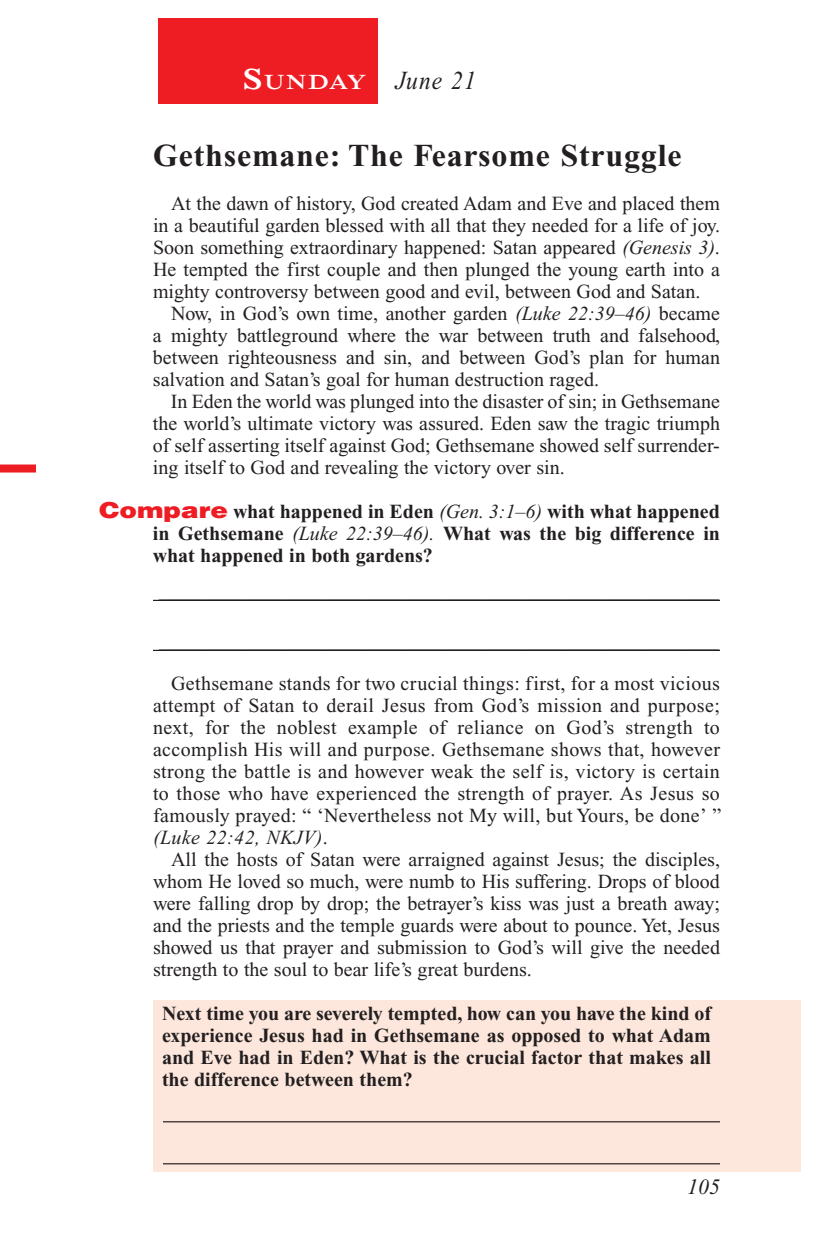
<style>
.page{position:relative;width:819px;height:1260px;background:#fff}
.page>*{position:absolute;margin:0;border:0;box-sizing:border-box;transform-origin:0 0}
.Head{font:700 32px "Times New Roman PS Std";letter-spacing:.025em;color:#231f20}
.Lesson_Dates{font:italic 26px "Times New Roman PS Std";letter-spacing:.05em;color:#231f20;scale:.9 1}
.t1{font:italic 22px "Times New Roman PS Std";color:#231f20}
.Daily_Header{font:600 21px "Times NRMT Std";letter-spacing:.045em;color:#fff;scale:1.1 1}
.Body{font:20px/22px "Times New Roman PS Std";color:#231f20;text-align:justify}
.x-screened_box-text{font:700 20px/22px "Times New Roman PS Std";color:#231f20;text-align:justify}
.Question{font:700 20px/22px "Times New Roman PS Std";color:#231f20;text-align:justify}
.Blank_Lines_SB{font:700 20px "Times New Roman PS Std";color:#231f20}
.Blank_Lines_SB-2{font:20px "Times New Roman PS Std";color:#231f20}
.s1{font-size:30px}
.s2{font-style:italic}
.s3{font-family:"Helvetica LT Std";font-weight:900;font-size:22px;color:#ee1d23}
.s4{font-weight:400;font-style:italic}
</style>
<div class="page">
<div style="left:158px;top:18px;width:220px;height:86px;background:#ee1d23"></div>
<div style="left:0;top:465px;width:36px;height:8px;background:#ee1d23"></div>
<div style="left:153px;top:1000px;width:648px;height:172px;background:#fde7dc"></div>
<hr style="left:153px;top:600px;width:567px;height:1px;background:#231f20">
<hr style="left:153px;top:650px;width:567px;height:1px;background:#231f20">
<hr style="left:163px;top:1121px;width:557px;height:1px;background:#231f20">
<hr style="left:163px;top:1163px;width:557px;height:1px;background:#231f20">
<p class="Daily_Header" style="left:243px;top:70px;width:114px"><span class="s1">S</span>UNDAY</p>
<p class="Lesson_Dates" style="left:396px;top:66px;width:91px">June 21</p>
<p class="Head" style="left:153px;top:138px;width:530px">Gethsemane: The Fearsome Struggle</p>
<p class="Body" style="left:153px;top:193px;width:569px;text-align:left;text-indent:18px">At the dawn of history, God created Adam and Eve and placed them in a beautiful garden blessed with all that they needed for a life of joy.<br>Soon something extraordinary happened: Satan appeared <span class="s2">(Genesis 3)</span>.<br>He tempted the first couple and then plunged the young earth into a mighty controversy between good and evil, between God and Satan.</p>
<p class="Body" style="left:153px;top:303px;width:569px;text-indent:18px">Now, in God’s own time, another garden <span class="s2">(Luke 22:39–46)</span> became a mighty battleground where the war between truth and falsehood, between righteousness and sin, and between God’s plan for human salvation and Satan’s goal for human destruction raged.</p>
<p class="Body" style="left:153px;top:391px;width:569px;text-indent:18px">In Eden the world was plunged into the disaster of sin; in Gethsemane the world’s ultimate victory was assured. Eden saw the tragic triumph of self asserting itself against God; Gethsemane showed self surrender&shy;ing itself to God and revealing the victory over sin.</p>
<p class="Question" style="left:153px;top:501px;width:569px;text-indent:-54px"><span class="s3">Compare</span> what happened in Eden <span class="s4">(Gen. 3:1–6)</span> with what happened in Gethsemane <span class="s4">(Luke 22:39–46).</span> What was the big difference in what happened in both gardens?</p>
<p class="Blank_Lines_SB" style="left:159px;top:581px;width:561px">________________________________________________________</p>
<p class="Blank_Lines_SB-2" style="left:159px;top:631px;width:561px">________________________________________________________</p>
<p class="Body" style="left:153px;top:673px;width:570px;text-indent:18px">Gethsemane stands for two crucial things: first, for a most vicious attempt of Satan to derail Jesus from God’s mission and purpose; next, for the noblest example of reliance on God’s strength to accomplish His will and purpose. Gethsemane shows that, however strong the battle is and however weak the self is, victory is certain to those who have experienced the strength of prayer. As Jesus so famously prayed: “ ‘Nevertheless not My will, but Yours, be done’ ” <span class="s2">(Luke 22:42, NKJV)</span>.</p>
<p class="Body" style="left:153px;top:849px;width:569px;text-indent:18px">All the hosts of Satan were arraigned against Jesus; the disciples, whom He loved so much, were numb to His suffering. Drops of blood were falling drop by drop; the betrayer’s kiss was just a breath away; and the priests and the temple guards were about to pounce. Yet, Jesus showed us that prayer and submission to God’s will give the needed strength to the soul to bear life’s great burdens.</p>
<p class="x-screened_box-text" style="left:162px;top:1003px;width:551px">Next time you are severely tempted, how can you have the kind of experience Jesus had in Gethsemane as opposed to what Adam and Eve had in Eden? What is the crucial factor that makes all the difference between them?</p>
<p class="t1" style="left:687px;top:1175px;width:34px">105</p>
</div>
